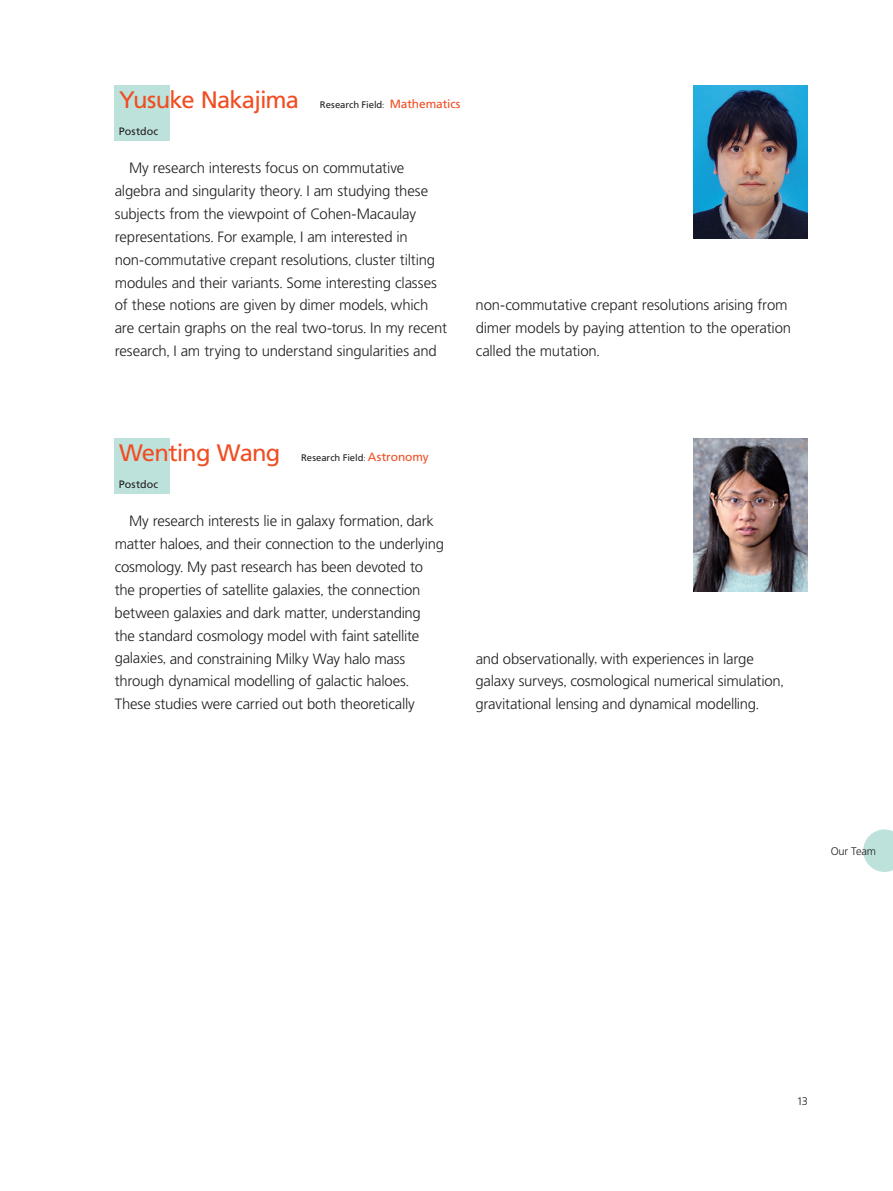
<style>
.page{position:relative;width:893px;height:1191px;background:#fff}
.page>*{position:absolute;margin:0;border:0;box-sizing:border-box;transform-origin:0 0}
.t1{font:23.85px "Frutiger LT Std";letter-spacing:-.04em;color:#f04d22}
.t2{font:300 14.85px/22.8px "Frutiger LT Std";letter-spacing:-.015em;color:#231f20}
.t3{font:300 11.1px "Frutiger LT Std";letter-spacing:-.02em;color:#231f20}
.t4{font:10.65px "Frutiger LT Std";letter-spacing:.005em;color:#231f20}
.t5{font:9.45px "Frutiger LT Std";letter-spacing:-.005em;color:#231f20}
.s1{font-family:"Ryumin Pro";font-size:8.55px}
.s2{font-size:11.85px;color:#f04d22}
.s3{font-family:"Ryumin Pro";font-size:14.4px}
</style>
<div class="page">
<svg style="left:863px;top:829px;width:30px;height:43px"></svg>
<div style="left:115px;top:85px;width:55px;height:55px;background:#bde2dc"></div>
<img style="left:693px;top:85px;width:115px;height:153px">
<div style="left:115px;top:438px;width:55px;height:55px;background:#bde2dc"></div>
<img style="left:693px;top:438px;width:115px;height:153px">
<h1 class="t1" style="left:119px;top:86px;width:182px">Yusuke Nakajima</h1>
<p class="t5" style="left:320px;top:99px;width:142px">Research Field<span class="s1">:</span> <span class="s2">Mathematics</span></p>
<p class="t4" style="left:119px;top:125px;width:41px">Postdoc</p>
<p class="t2" style="left:115px;top:157px;width:334px;text-indent:14px">My research interests focus on commutative algebra and singularity theory<span class="s3">.</span> I am studying these subjects from the viewpoint of Cohen-Macaulay representations<span class="s3">.</span> For example<span class="s3">,</span> I am interested in non-commutative crepant resolutions<span class="s3">,</span> cluster tilting modules and their variants<span class="s3">.</span> Some interesting classes of these notions are given by dimer models<span class="s3">,</span> which are certain graphs on the real two-torus<span class="s3">.</span> In my recent research<span class="s3">,</span> I am trying to understand singularities and</p>
<p class="t2" style="left:476px;top:294px;width:317px">non-commutative crepant resolutions arising from dimer models by paying attention to the operation called the mutation<span class="s3">.</span></p>
<h1 class="t1" style="left:119px;top:439px;width:163px">Wenting Wang</h1>
<p class="t5" style="left:301px;top:452px;width:129px">Research Field<span class="s1">:</span> <span class="s2">Astronomy</span></p>
<p class="t4" style="left:119px;top:478px;width:41px">Postdoc</p>
<p class="t2" style="left:115px;top:510px;width:331px;text-indent:14px">My research interests lie in galaxy formation<span class="s3">,</span> dark matter haloes<span class="s3">,</span> and their connection to the underlying cosmology<span class="s3">.</span> My past research has been devoted to the properties of satellite galaxies<span class="s3">,</span> the connection between galaxies and dark matter<span class="s3">,</span> understanding the standard cosmology model with faint satellite galaxies<span class="s3">,</span> and constraining Milky Way halo mass through dynamical modelling of galactic haloes<span class="s3">.<br></span>These studies were carried out both theoretically</p>
<p class="t2" style="left:476px;top:647px;width:309px">and observationally<span class="s3">,</span> with experiences in large galaxy surveys<span class="s3">,</span> cosmological numerical simulation<span class="s3">, </span>gravitational lensing and dynamical modelling<span class="s3">.</span></p>
<p class="t3" style="left:831px;top:844px;width:47px">Our Team</p>
<p class="t3" style="left:797px;top:1094px;width:13px">13</p>
</div>
